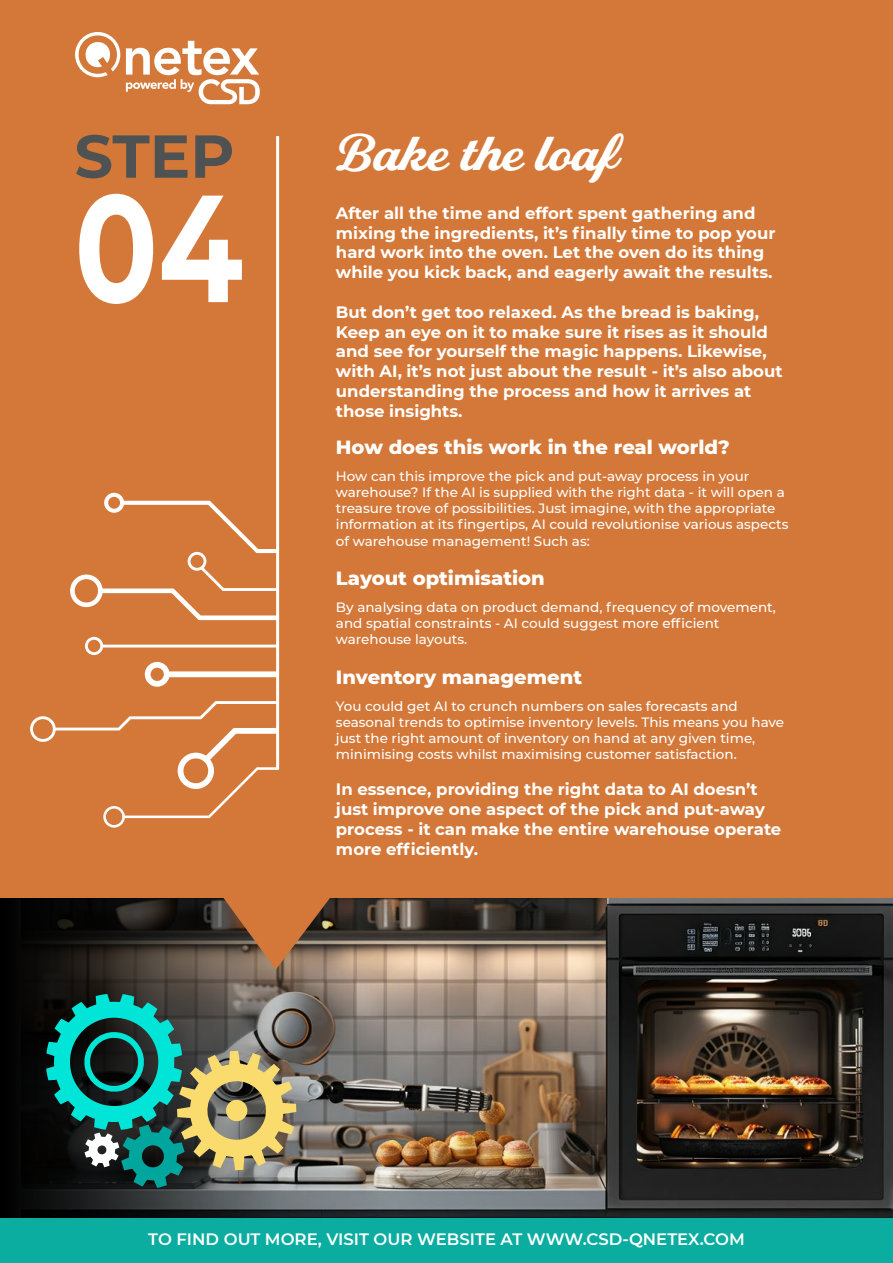
<style>
.page{position:relative;width:893px;height:1263px;background:#fff}
.page>*{position:absolute;margin:0;border:0;box-sizing:border-box;transform-origin:0 0}
.t1{font:700 152.1px "Montserrat";color:#fff;scale:.81 1}
.t2{font:700 60.45px "Montserrat";color:#4f5252}
.t3{font:700 49.5px "Stash";color:#fff}
.t4{font:800 19.5px "Montserrat";color:#fff}
.t5{font:700 16.5px/19.8px "Montserrat";color:#fff}
.t6{font:600 16.5px "Montserrat";color:#fff}
.t7{font:500 13.5px/16.2px "Montserrat";color:#fff}
</style>
<div class="page">
<img style="left:391px;top:897px;width:502px;height:321px">
<svg style="left:0;top:897px;width:391px;height:321px"></svg>
<div style="left:0;top:0;width:893px;height:897px;background:#d47839"></div>
<svg style="left:85px;top:637px;width:191px;height:18px"></svg>
<svg style="left:145px;top:662px;width:131px;height:25px"></svg>
<svg style="left:30px;top:701px;width:246px;height:127px"></svg>
<svg style="left:70px;top:493px;width:206px;height:127px"></svg>
<hr style="left:276px;top:136px;width:3px;height:634px;background:#fff">
<svg style="left:75px;top:32px;width:45px;height:45px"></svg>
<svg style="left:126px;top:41px;width:134px;height:63px"></svg>
<svg style="left:218px;top:897px;width:117px;height:72px"></svg>
<div style="left:0;top:1218px;width:893px;height:45px;background:#0aad9f"></div>
<svg style="left:46px;top:994px;width:250px;height:194px"></svg>
<h2 class="t2" style="left:74px;top:113px;width:162px">STEP</h2>
<h3 class="t3" style="left:336px;top:121px;width:285px">Bake the loaf</h3>
<h1 class="t1" style="left:74px;top:138px;width:210px">04</h1>
<p class="t5" style="left:336px;top:202px;width:441px">After all the time and effort spent gathering and mixing the ingredients, it’s finally time to pop your hard work into the oven. Let the oven do its thing while you kick back, and eagerly await the results.</p>
<p class="t5" style="left:336px;top:301px;width:448px">But don’t get too relaxed. As the bread is baking, Keep an eye on it to make sure it rises as it should and see for yourself the magic happens. Likewise, with AI, it’s not just about the result - it’s also about understanding the process and how it arrives at those insights.</p>
<h3 class="t4" style="left:336px;top:433px;width:395px">How does this work in the real world?</h3>
<p class="t7" style="left:336px;top:467px;width:454px">How can this improve the pick and put-away process in your warehouse? If the AI is supplied with the right data - it will open a treasure trove of possibilities. Just imagine, with the appropriate information at its fingertips, AI could revolutionise various aspects of warehouse management! Such as:</p>
<h3 class="t4" style="left:336px;top:564px;width:210px">Layout optimisation</h3>
<p class="t7" style="left:336px;top:598px;width:442px">By analysing data on product demand, frequency of movement, and spatial constraints - AI could suggest more efficient warehouse layouts.</p>
<h3 class="t4" style="left:336px;top:663px;width:248px">Inventory management</h3>
<p class="t7" style="left:336px;top:697px;width:450px">You could get AI to crunch numbers on sales forecasts and seasonal trends to optimise inventory levels. This means you have just the right amount of inventory on hand at any given time, minimising costs whilst maximising customer satisfaction.</p>
<p class="t5" style="left:336px;top:779px;width:447px">In essence, providing the right data to AI doesn’t just improve one aspect of the pick and put-away process - it can make the entire warehouse operate more efficiently.</p>
<p class="t6" style="left:148px;top:1227px;width:598px">TO FIND OUT MORE, VISIT OUR WEBSITE AT WWW.CSD-QNETEX.COM</p>
</div>
